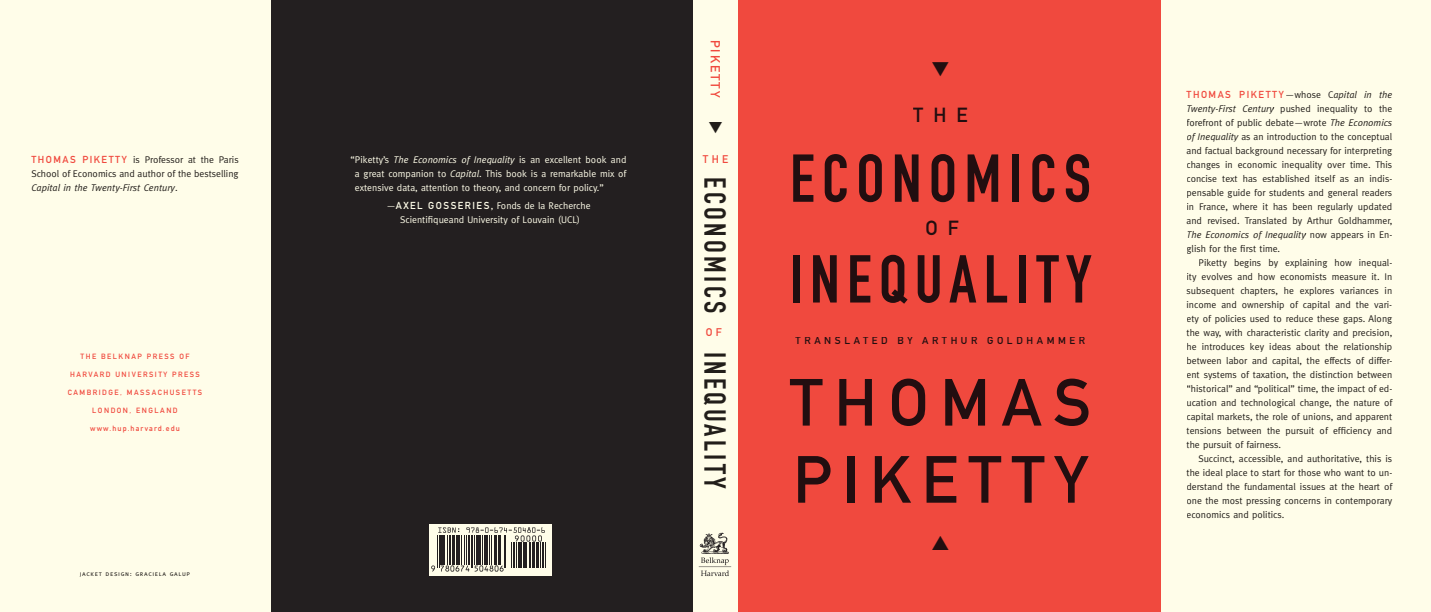
<style>
.page{position:relative;width:1431px;height:612px;background:#fff}
.page>*{position:absolute;margin:0;border:0;box-sizing:border-box;transform-origin:0 0}
.t1{font:66.5px/100.7px "DIN Engschrift";letter-spacing:.11em;color:#220e10}
.t2{font:65.5px/77.1px "DIN Mittelschrift Alternate";letter-spacing:.16em;color:#220e10}
.t3{font:30px "DIN Engschrift";letter-spacing:.11em;color:#221e1a}
.t4{font:20.1px "DIN Mittelschrift";color:#220e10}
.t5{font:13px "DIN Mittelschrift Alternate";letter-spacing:.15em;color:#f0493e}
.t6{font:11px "DIN Mittelschrift";color:#f0493e}
.t7{font:10.3px "DIN Mittelschrift";letter-spacing:.35em;color:#220e10}
.t8{font:10px "DIN Mittelschrift Alternate";letter-spacing:.15em;color:#f0493e}
.t9{font:9.8px/14px "Meta";color:#221e1a;text-align:justify}
.t10{font:9.8px/14px "Meta";color:#fffde9;text-align:justify}
.t11{font:7.5px "DIN Mittelschrift";letter-spacing:.2em;color:#f0493e}
.t12{font:7.5px "DIN Mittelschrift";letter-spacing:.15em;color:#f0493e}
.t13{font:7px "Meta Caps";letter-spacing:.09em;color:#221e1a}
.s1{font-family:"DIN Mittelschrift Alternate";font-size:10px;color:#f0493e}
.s2{font-style:italic}
.s3{font-family:"DIN Mittelschrift Alternate";font-size:10px}
.s4{font-family:"Meta";font-size:9.8px;color:#221e1a}
.s5{font-family:"Meta";font-style:italic;font-size:9.8px;color:#221e1a}
</style>
<div class="page">
<div style="left:1161px;top:0;width:270px;height:612px;background:#fffde9"></div>
<div style="left:738px;top:0;width:423px;height:612px;background:#f0493e"></div>
<div style="left:693px;top:0;width:45px;height:612px;background:#fffde9"></div>
<div style="left:270px;top:0;width:423px;height:612px;background:#231f20"></div>
<div style="left:0;top:0;width:270px;height:612px;background:#fffde9"></div>
<svg style="left:699px;top:533px;width:32px;height:43px"></svg>
<div style="left:429px;top:524px;width:123px;height:52px;background:#fffde9"></div>
<svg style="left:431px;top:527px;width:115px;height:45px"></svg>
<p class="t9" style="left:31px;top:152px;width:209px"><span class="s1">THOMAS PIKETTY</span> is Professor at the Paris School of Economics and author of the bestselling <span class="s2">Capital in the Twenty-First Century</span>.</p>
<p class="t11" style="left:81px;top:352px;width:110px">THE BELKNAP PRESS OF</p>
<p class="t11" style="left:70px;top:370px;width:131px">HARVARD UNIVERSITY PRESS</p>
<p class="t11" style="left:68px;top:388px;width:136px">CAMBRIDGE, MASSACHUSETTS</p>
<p class="t11" style="left:92px;top:406px;width:87px">LONDON, ENGLAND</p>
<p class="t12" style="left:90px;top:424px;width:91px">www.hup.harvard.edu</p>
<p class="t13" style="left:80px;top:569px;width:112px">jacket design: graciela galup</p>
<p class="t10" style="left:355px;top:152px;width:273px;text-indent:-4px">“ Piketty’s <span class="s2">The Economics of Inequality</span> is an excellent book and a great companion to <span class="s2">Capital</span>. This book is a remarkable mix of extensive data, attention to theory, and concern for policy.”</p>
<p class="t10" style="left:386px;top:198px;width:206px;text-align:center">—<span class="s3">AXEL GOSSERIES</span> , Fonds de la Recherche<br>Scientifiqueand University of Louvain (UCL)</p>
<h3 class="t5" style="left:723px;top:40px;width:60px;rotate:90deg">PIKETTY</h3>
<p class="t6" style="left:703px;top:153px;width:27px">THE</p>
<h3 class="t3" style="left:733px;top:177px;width:137px;rotate:90deg">ECONOMICS</h3>
<p class="t6" style="left:706px;top:325px;width:17px">O F</p>
<h3 class="t3" style="left:733px;top:352px;width:138px;rotate:90deg">INEQUALITY</h3>
<h3 class="t4" style="left:913px;top:103px;width:56px">THE</h3>
<h1 class="t1" style="left:789px;top:129px;width:304px">ECONOMICS<br>INEQUALITY</h1>
<h3 class="t4" style="left:925px;top:217px;width:35px">O F</h3>
<p class="t7" style="left:796px;top:335px;width:291px">TRANSLATED BY ARTHUR GOLDHAMMER</p>
<h2 class="t2" style="left:790px;top:364px;width:303px">THOMAS<br>PIKETTY</h2>
<p class="t8" style="left:1187px;top:88px;width:207px">THOMAS PIKETTY<span class="s4">—whose C</span><span class="s5">apital in the</span></p>
<p class="t9" style="left:1187px;top:101px;width:207px"><span class="s2">Twenty-First Century</span> pushed inequality to the forefront of public debate—wrote <span class="s2">The Economics of Inequality</span> as an introduction to the conceptual and factual background necessary for interpreting changes in economic inequality over time. This concise text has established itself as an indis&shy;pensable guide for students and general readers in France, where it has been regularly updated and revised. Translated by Arthur Goldhammer, <span class="s2">The Economics of Inequality</span> now appears in En&shy;glish for the first time.</p>
<p class="t9" style="left:1187px;top:255px;width:207px;text-indent:12px">Piketty begins by explaining how inequal&shy;ity evolves and how economists measure it. In subsequent chapters, he explores variances in income and ownership of capital and the vari&shy;ety of policies used to reduce these gaps. Along the way, with characteristic clarity and precision, he introduces key ideas about the relationship between labor and capital, the effects of differ&shy;ent systems of taxation, the distinction between “historical” and “political” time, the impact of ed&shy;ucation and technological change, the nature of capital markets, the role of unions, and apparent tensions between the pursuit of efficiency and the pursuit of fairness.</p>
<p class="t9" style="left:1187px;top:451px;width:207px;text-indent:12px">Succinct, accessible, and authoritative, this is the ideal place to start for those who want to un&shy;derstand the fundamental issues at the heart of one the most pressing concerns in contemporary economics and politics.</p>
</div>
